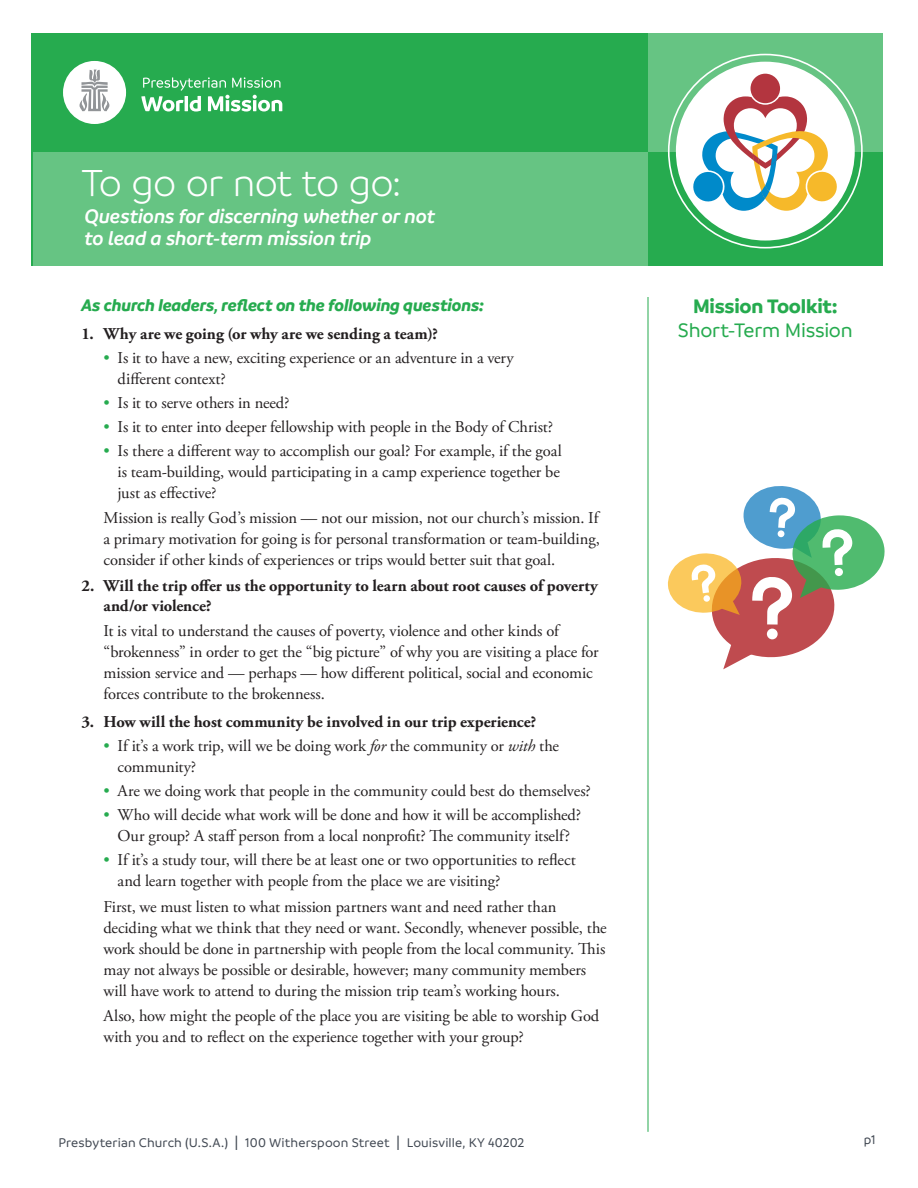
<style>
.page{position:relative;width:918px;height:1188px;background:#fff}
.page>*{position:absolute;margin:0;border:0;box-sizing:border-box;transform-origin:0 0}
.t1{font:300 40.5px "Branding";letter-spacing:-.02em;color:#fff}
.t2{font:italic 600 21px/22.5px "Branding";letter-spacing:-.01em;color:#fff}
.t3{font:500 21px "Branding";letter-spacing:-.015em;color:#26ab4f}
.t4{font:700 21px "Branding";letter-spacing:-.01em;color:#26ab4f}
.t5{font:italic 700 18px "Branding";letter-spacing:-.01em;color:#26ab4f}
.t6{font:16.5px/21px "Adobe Garamond Pro";letter-spacing:-.005em;color:#231f20}
.t7{font:700 16.5px/19.5px "Adobe Garamond Pro";letter-spacing:-.005em;color:#231f20}
.t8{font:500 13.5px "Branding";letter-spacing:.01em;color:#434a54}
.s1{color:#26ab4f}
.s2{font-style:italic}
.s3{font-size:16.5px}
</style>
<div class="page">
<div style="left:32px;top:33px;width:851px;height:233px;background:#26ab4f"></div>
<svg style="left:648px;top:33px;width:237px;height:119px;background:#6cc688"></svg>
<div style="left:33px;top:152px;width:615px;height:114px;background:#66c483"></div>
<svg style="left:141px;top:77px;width:141px;height:35px"></svg>
<div style="left:63px;top:61px;width:63px;height:63px;background:#fff;border-radius:50%"></div>
<svg style="left:79px;top:70px;width:30px;height:41px"></svg>
<hr style="left:648px;top:297px;width:1px;height:835px;background:#26ab4f">
<div style="left:676px;top:62px;width:179px;height:179px;background:#fff;border-radius:50%"></div>
<div style="left:751px;top:74px;width:29px;height:29px;background:#b3353f;border-radius:50%"></div>
<svg style="left:691px;top:96px;width:148px;height:115px"></svg>
<svg style="left:668px;top:486px;width:217px;height:183px"></svg>
<h1 class="t1" style="left:81px;top:162px;width:322px">To go or not to go:</h1>
<p class="t2" style="left:84px;top:205px;width:352px">Questions for discerning whether or not to lead a short-term mission trip</p>
<p class="t5" style="left:81px;top:295px;width:404px">As church leaders, reflect on the following questions:</p>
<p class="t7" style="left:81px;top:324px;width:358px">1. Why are we going (or why are we sending a team)?</p>
<p class="t6" style="left:118px;top:347px;width:398px;text-indent:-14px"><span class="s1">•</span> Is it to have a new, exciting experience or an adventure in a very different context?</p>
<p class="t6" style="left:103px;top:392px;width:188px"><span class="s1">•</span> Is it to serve others in need?</p>
<p class="t6" style="left:103px;top:416px;width:451px"><span class="s1">•</span> Is it to enter into deeper fellowship with people in the Body of Christ?</p>
<p class="t6" style="left:118px;top:440px;width:446px;text-align:justify;text-indent:-14px"><span class="s1">•</span> Is there a different way to accomplish our goal? For example, if the goal is team-building, would participating in a camp experience together be just as effective?</p>
<p class="t6" style="left:103px;top:508px;width:498px;text-align:justify">Mission is really God’s mission — not our mission, not our church’s mission. If a primary motivation for going is for personal transformation or team-building, consider if other kinds of experiences or trips would better suit that goal.</p>
<p class="t7" style="left:103px;top:577px;width:496px;text-indent:-22px">2. Will the trip offer us the opportunity to learn about root causes of poverty and/or violence?</p>
<p class="t6" style="left:103px;top:621px;width:497px">It is vital to understand the causes of poverty, violence and other kinds of “brokenness” in order to get the “big picture” of why you are visiting a place for mission service and — perhaps — how different political, social and economic forces contribute to the brokenness.</p>
<p class="t7" style="left:81px;top:712px;width:456px">3. How will the host community be involved in our trip experience?</p>
<p class="t6" style="left:118px;top:736px;width:443px;text-indent:-14px"><span class="s1">•</span> If it’s a work trip, will we be doing work <span class="s2">for</span> the community or <span class="s2">with</span> the community?</p>
<p class="t6" style="left:103px;top:781px;width:489px"><span class="s1">•</span> Are we doing work that people in the community could best do themselves?</p>
<p class="t6" style="left:103px;top:805px;width:479px;text-align:center"><span class="s1">•</span> Who will decide what work will be done and how it will be accomplished?<br>Our group? A staff person from a local nonprofit? The community itself?</p>
<p class="t6" style="left:118px;top:850px;width:460px;text-indent:-14px"><span class="s1">•</span> If it’s a study tour, will there be at least one or two opportunities to reflect and learn together with people from the place we are visiting?</p>
<p class="t6" style="left:103px;top:897px;width:505px">First, we must listen to what mission partners want and need rather than deciding what we think that they need or want. Secondly, whenever possible, the work should be done in partnership with people from the local community. This may not always be possible or desirable, however; many community members will have work to attend to during the mission trip team’s working hours.</p>
<p class="t6" style="left:103px;top:1006px;width:497px">Also, how might the people of the place you are visiting be able to worship God with you and to reflect on the experience together with your group?</p>
<p class="t4" style="left:693px;top:294px;width:146px">Mission Toolkit:</p>
<p class="t3" style="left:678px;top:319px;width:176px">Short-Term Mission</p>
<p class="t8" style="left:58px;top:1135px;width:467px">Presbyterian Church (U.S.A.) <span class="s3">|</span> 100 Witherspoon Street <span class="s3">|</span> Louisville, KY 40202</p>
<p class="t8" style="left:864px;top:1133px;width:13px">p1</p>
</div>
